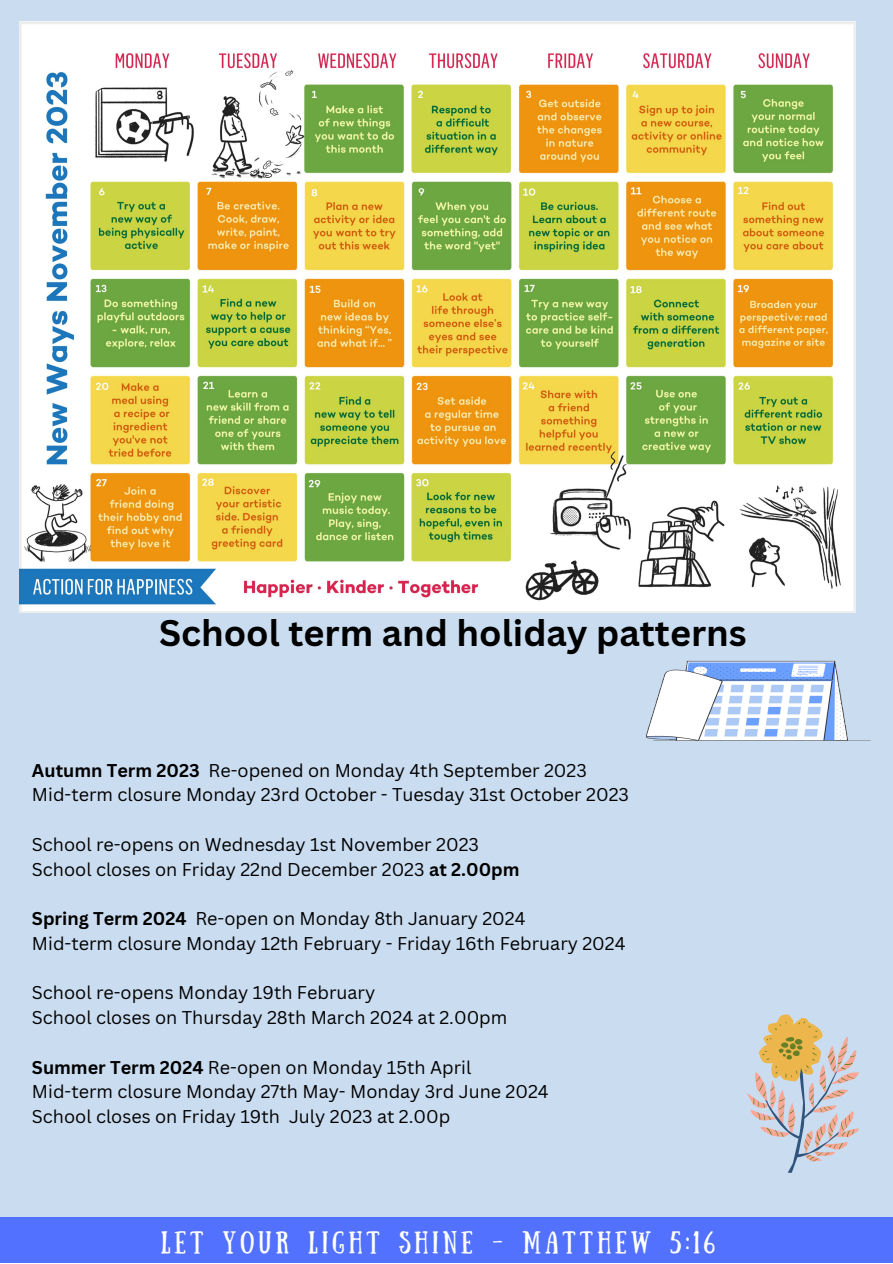
<style>
.page{position:relative;width:893px;height:1264px;background:#fff}
.page>*{position:absolute;margin:0;border:0;box-sizing:border-box;transform-origin:0 0}
.t1{font:700 36px "Canva Sans";color:#000}
.t2{font:22.35px "Sunday";letter-spacing:.18em;color:#fff}
.t3{font:18px "Canva Sans";color:#000}
.s1{font-weight:700}
</style>
<div class="page">
<div style="left:0;top:0;width:892px;height:1262px;background:#cadcf0"></div>
<img style="left:646px;top:660px;width:225px;height:81px">
<div style="left:0;top:1216px;width:892px;height:46px;background:#5271ff"></div>
<svg style="left:746px;top:1014px;width:113px;height:158px"></svg>
<img style="left:20px;top:22px;width:835px;height:590px">
<p class="t1" style="left:159px;top:608px;width:589px">School term and holiday patterns</p>
<p class="t3" style="left:32px;top:757px;width:556px"><span class="s1">Autumn Term 2023</span> Re-opened on Monday 4th September 2023</p>
<p class="t3" style="left:32px;top:782px;width:598px">Mid-term closure Monday 23rd October - Tuesday 31st October 2023</p>
<p class="t3" style="left:32px;top:831px;width:448px">School re-opens on Wednesday 1st November 2023</p>
<p class="t3" style="left:32px;top:856px;width:489px">School closes on Friday 22nd December 2023 <span class="s1">at 2.00pm</span></p>
<p class="t3" style="left:32px;top:905px;width:495px"><span class="s1">Spring Term 2024</span> Re-open on Monday 8th January 2024</p>
<p class="t3" style="left:32px;top:930px;width:595px">Mid-term closure Monday 12th February - Friday 16th February 2024</p>
<p class="t3" style="left:32px;top:980px;width:345px">School re-opens Monday 19th February</p>
<p class="t3" style="left:32px;top:1004px;width:477px">School closes on Thursday 28th March 2024 at 2.00pm</p>
<p class="t3" style="left:32px;top:1054px;width:441px"><span class="s1">Summer Term 2024</span> Re-open on Monday 15th April</p>
<p class="t3" style="left:32px;top:1079px;width:518px">Mid-term closure Monday 27th May- Monday 3rd June 2024</p>
<p class="t3" style="left:32px;top:1103px;width:420px">School closes on Friday 19th July 2023 at 2.00p</p>
<p class="t2" style="left:161px;top:1226px;width:555px">LET YOUR LIGHT SHINE - MATTHEW 5:16</p>
</div>
